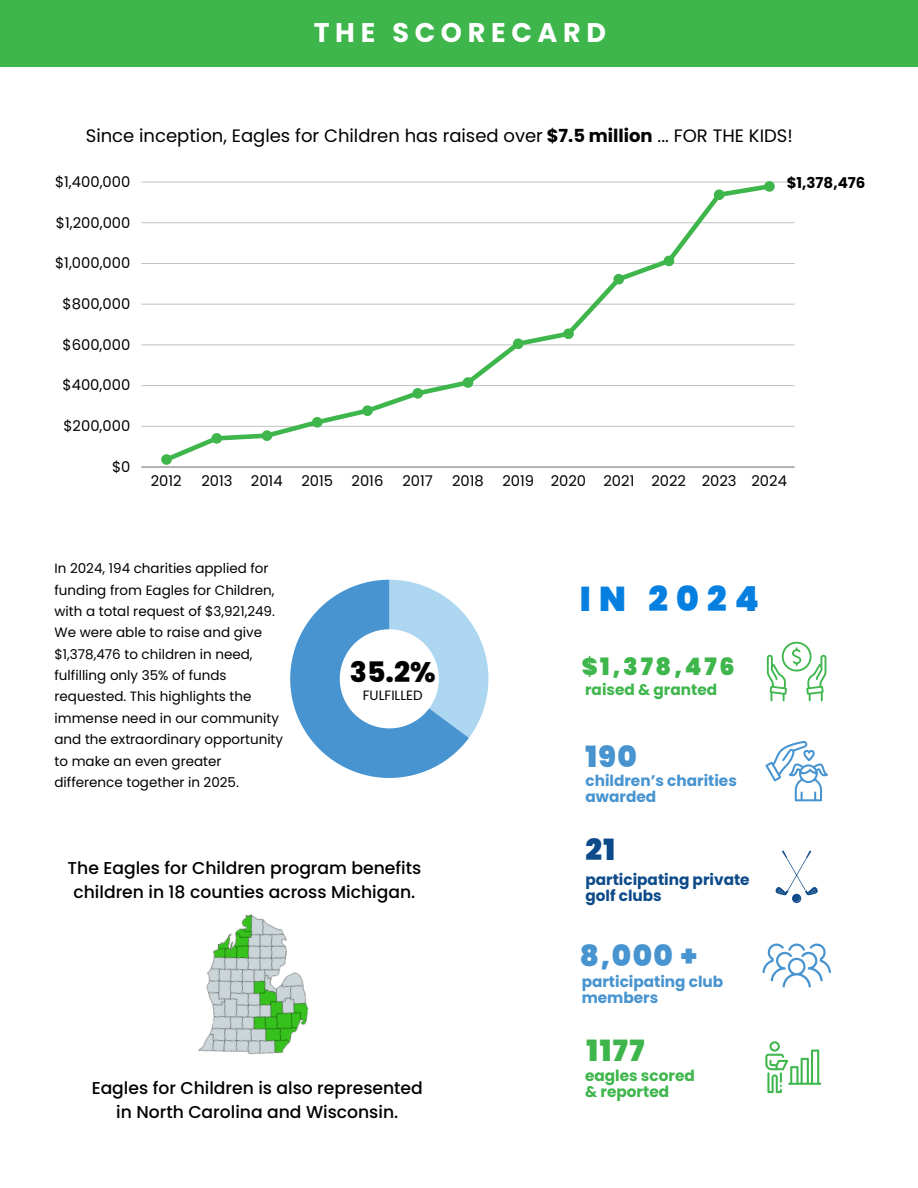
<style>
.page{position:relative;width:918px;height:1188px;background:#fff}
.page>*{position:absolute;margin:0;border:0;box-sizing:border-box;transform-origin:0 0}
.t1{font:900 34.5px "Poppins";letter-spacing:.24em;color:#0580e0}
.t2{font:900 29.25px "Poppins";letter-spacing:.05em;color:#4794d0}
.t3{font:900 29.25px "Poppins";color:#3eb64c}
.t4{font:900 29.25px "Poppins";color:#0c4a89}
.t5{font:800 28.2px "Poppins";color:#000}
.t6{font:700 27px "Poppins";letter-spacing:.21em;color:#fff}
.t7{font:900 24px "Poppins";letter-spacing:.11em;color:#3eb64c}
.t8{font:18px "Poppins";color:#000}
.t9{font:500 17.25px/23.7px "Poppins";color:#000;text-align:center}
.t10{font:700 15.3px "Poppins";color:#4794d0}
.t11{font:700 15.3px "Poppins";color:#3eb64c}
.t12{font:700 15.3px "Poppins";color:#0c4a89}
.t13{font:700 15px "Poppins";color:#000}
.t14{font:14.7px "Poppins";color:#000}
.t15{font:13.5px/21.3px "Poppins";color:#000}
.s1{font-weight:700}
</style>
<div class="page">
<hr style="left:141px;top:467px;width:654px;height:1px;background:#adadad">
<hr style="left:141px;top:426px;width:654px;height:1px;background:#cbcbcb">
<hr style="left:141px;top:385px;width:654px;height:1px;background:#c6c6c6">
<hr style="left:141px;top:345px;width:654px;height:1px;background:#e6e6e6">
<hr style="left:141px;top:304px;width:654px;height:1px;background:#d4d4d4">
<hr style="left:141px;top:263px;width:654px;height:1px;background:#c2c2c2">
<hr style="left:141px;top:222px;width:654px;height:1px;background:#cfcfcf">
<hr style="left:141px;top:182px;width:654px;height:1px;background:#dedede">
<svg style="left:160px;top:181px;width:615px;height:284px"></svg>
<img style="left:198px;top:914px;width:111px;height:141px">
<svg style="left:290px;top:580px;width:199px;height:198px"></svg>
<svg style="left:767px;top:642px;width:59px;height:59px"></svg>
<svg style="left:762px;top:943px;width:69px;height:44px"></svg>
<svg style="left:765px;top:741px;width:63px;height:60px"></svg>
<svg style="left:765px;top:1041px;width:56px;height:52px"></svg>
<svg style="left:776px;top:851px;width:41px;height:52px"></svg>
<div style="left:0;top:0;width:918px;height:67px;background:#3eb64c"></div>
<p class="t6" style="left:314px;top:14px;width:294px">THE SCORECARD</p>
<h2 class="t8" style="left:86px;top:124px;width:709px">Since inception, Eagles for Children has raised over <span class="s1">$7.5 million</span> ... FOR THE KIDS!</h2>
<h6 class="t13" style="left:787px;top:172px;width:80px">$1,378,476</h6>
<p class="t14" style="left:55px;top:171px;width:77px">$1,400,000</p>
<p class="t14" style="left:56px;top:212px;width:76px">$1,200,000</p>
<p class="t14" style="left:55px;top:253px;width:77px">$1,000,000</p>
<p class="t14" style="left:63px;top:294px;width:69px">$800,000</p>
<p class="t14" style="left:63px;top:334px;width:69px">$600,000</p>
<p class="t14" style="left:63px;top:375px;width:69px">$400,000</p>
<p class="t14" style="left:63px;top:416px;width:68px">$200,000</p>
<p class="t14" style="left:112px;top:456px;width:20px">$0</p>
<p class="t14" style="left:151px;top:470px;width:32px">2012</p>
<p class="t14" style="left:201px;top:470px;width:83px">2013 2014</p>
<p class="t14" style="left:301px;top:470px;width:33px">2015</p>
<p class="t14" style="left:352px;top:470px;width:33px">2016</p>
<p class="t14" style="left:402px;top:470px;width:32px">2017</p>
<p class="t14" style="left:452px;top:470px;width:33px">2018</p>
<p class="t14" style="left:502px;top:470px;width:286px">2019 2020 2021 2022 2023 2024</p>
<p class="t15" style="left:55px;top:558px;width:230px">In 2024, 194 charities applied for funding from Eagles for Children, with a total request of $3,921,249.<br>We were able to raise and give $1,378,476 to children in need, fulfilling only 35% of funds requested. This highlights the immense need in our community and the extraordinary opportunity to make an even greater difference together in 2025.</p>
<p class="t5" style="left:350px;top:653px;width:87px">35.2%</p>
<h3 class="t15" style="left:363px;top:685px;width:62px">FULFILLED</h3>
<p class="t9" style="left:68px;top:857px;width:355px">The Eagles for Children program benefits children in 18 counties across Michigan.</p>
<p class="t9" style="left:92px;top:1076px;width:333px">Eagles for Children is also represented in North Carolina and Wisconsin.</p>
<p class="t1" style="left:580px;top:575px;width:181px">IN 2024</p>
<p class="t7" style="left:582px;top:650px;width:154px">$1,378,476</p>
<h5 class="t11" style="left:585px;top:679px;width:134px">raised &amp; granted</h5>
<h1 class="t2" style="left:585px;top:737px;width:53px">190</h1>
<p class="t10" style="left:585px;top:770px;width:153px">children’s charities</p>
<h5 class="t10" style="left:585px;top:786px;width:72px">awarded</h5>
<p class="t4" style="left:585px;top:829px;width:31px">21</p>
<h4 class="t12" style="left:585px;top:869px;width:166px">participating private</h4>
<p class="t12" style="left:585px;top:884px;width:78px">golf clubs</p>
<p class="t2" style="left:580px;top:935px;width:119px">8,000 +</p>
<p class="t10" style="left:582px;top:971px;width:143px">participating club</p>
<p class="t10" style="left:582px;top:987px;width:78px">members</p>
<p class="t3" style="left:587px;top:1031px;width:59px">1177</p>
<p class="t11" style="left:585px;top:1065px;width:111px">eagles scored</p>
<h3 class="t11" style="left:585px;top:1080px;width:86px">&amp; reported</h3>
</div>
